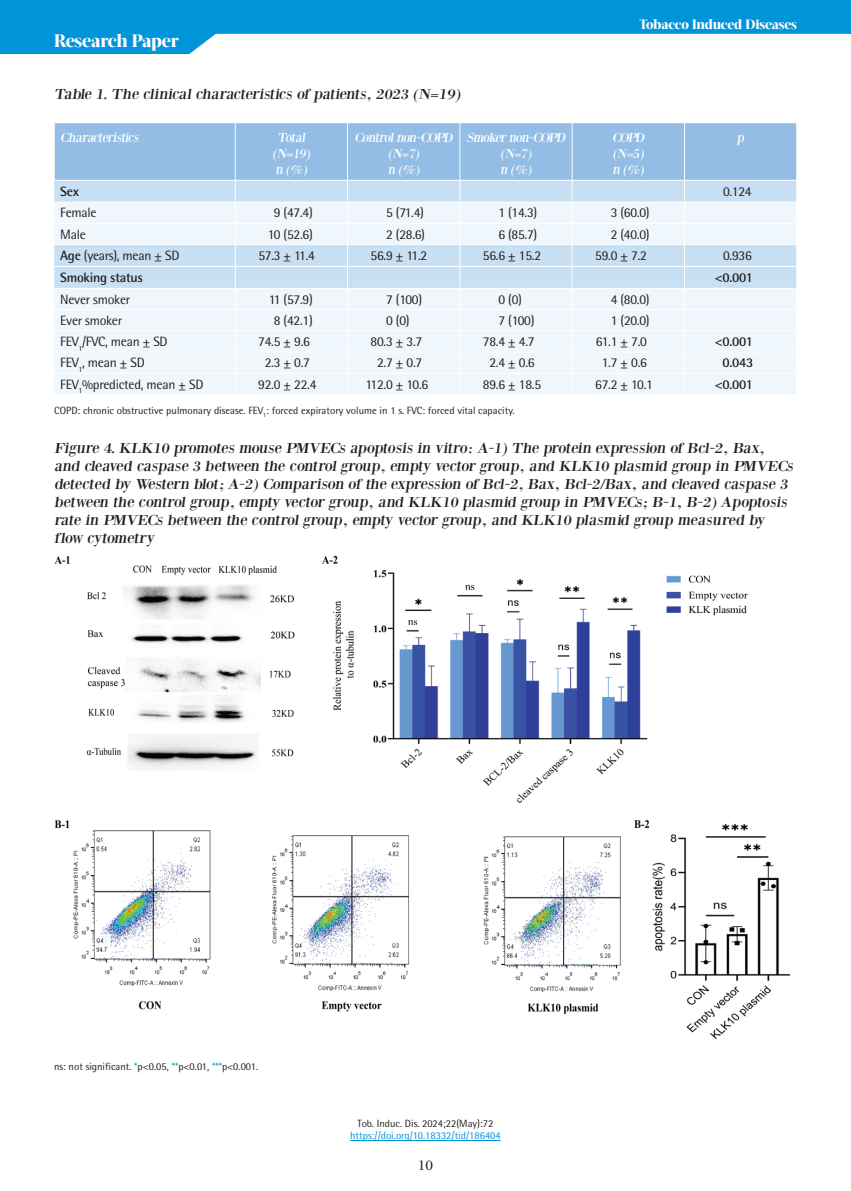
<style>
.page{position:relative;width:851px;height:1191px;background:#fff}
.page>*{position:absolute;margin:0;border:0;box-sizing:border-box;transform-origin:0 0}
.t1{font:800 18px "Acta Display W04";letter-spacing:-.01em;color:#fff}
.t2{font:15px/18px "Bodoni XT";color:#231f20;scale:1.1 1}
.t3{font:15px "PF Bodoni Text";color:#231f20}
.t4{font:13.5px "Rotis Semi Sans Hel";letter-spacing:-.02em;color:#231f20}
.t5{font:13.5px/16.2px "Bodoni XT";color:#fff;text-align:center}
.t6{font:700 13.5px "Rotis Semi Sans Hel";letter-spacing:-.02em;color:#231f20}
.t7{font:800 13.5px "Acta Display W04";letter-spacing:-.01em;color:#fff}
.t8{font:10.5px "Rotis Semi Sans Hel";color:#231f20}
.t9{font:10.5px "Rotis Semi Sans Hel";color:#0095d9}
.s1{font-weight:700}
.s2{color:#0095d9}
</style>
<div class="page">
<svg style="left:0;top:0;width:850px;height:54px;fill:#0095d9"></svg>
<hr style="left:350px;top:1140px;width:150px;height:1px;background:#0095d9">
<img style="left:54px;top:555px;width:736px;height:484px">
<div style="left:55px;top:123px;width:741px;height:57px;background:#93bde5"></div>
<div style="left:54px;top:181px;width:742px;height:21px;background:#c7e0f3"></div>
<svg style="left:54px;top:203px;width:742px;height:191px;fill:#f0f7fc"></svg>
<hr style="left:235px;top:123px;width:1px;height:57px;background:#fff">
<hr style="left:347px;top:123px;width:1px;height:57px;background:#fff">
<hr style="left:459px;top:123px;width:1px;height:57px;background:#fff">
<hr style="left:572px;top:123px;width:1px;height:57px;background:#fff">
<hr style="left:684px;top:123px;width:1px;height:57px;background:#fff">
<hr style="left:54px;top:223px;width:181px;height:1px;background:#fff">
<hr style="left:235px;top:223px;width:112px;height:1px;background:#fff">
<hr style="left:347px;top:223px;width:113px;height:1px;background:#fff">
<hr style="left:460px;top:223px;width:112px;height:1px;background:#fff">
<hr style="left:572px;top:223px;width:112px;height:1px;background:#fff">
<hr style="left:684px;top:223px;width:112px;height:1px;background:#fff">
<hr style="left:54px;top:309px;width:181px;height:1px;background:#fff">
<hr style="left:235px;top:309px;width:112px;height:1px;background:#fff">
<hr style="left:347px;top:309px;width:113px;height:1px;background:#fff">
<hr style="left:460px;top:309px;width:112px;height:1px;background:#fff">
<hr style="left:572px;top:309px;width:112px;height:1px;background:#fff">
<hr style="left:684px;top:309px;width:112px;height:1px;background:#fff">
<hr style="left:54px;top:330px;width:181px;height:1px;background:#fff">
<hr style="left:235px;top:330px;width:112px;height:1px;background:#fff">
<hr style="left:347px;top:330px;width:113px;height:1px;background:#fff">
<hr style="left:460px;top:330px;width:112px;height:1px;background:#fff">
<hr style="left:572px;top:330px;width:112px;height:1px;background:#fff">
<hr style="left:684px;top:330px;width:112px;height:1px;background:#fff">
<hr style="left:54px;top:352px;width:181px;height:1px;background:#fff">
<hr style="left:235px;top:352px;width:112px;height:1px;background:#fff">
<hr style="left:347px;top:352px;width:113px;height:1px;background:#fff">
<hr style="left:460px;top:352px;width:112px;height:1px;background:#fff">
<hr style="left:572px;top:352px;width:112px;height:1px;background:#fff">
<hr style="left:684px;top:352px;width:112px;height:1px;background:#fff">
<hr style="left:54px;top:373px;width:181px;height:1px;background:#fff">
<hr style="left:235px;top:373px;width:112px;height:1px;background:#fff">
<svg style="left:235px;top:181px;width:1px;height:213px"></svg>
<hr style="left:347px;top:373px;width:113px;height:1px;background:#fff">
<svg style="left:347px;top:181px;width:1px;height:213px"></svg>
<hr style="left:460px;top:373px;width:112px;height:1px;background:#fff">
<svg style="left:459px;top:181px;width:1px;height:213px"></svg>
<hr style="left:572px;top:373px;width:112px;height:1px;background:#fff">
<svg style="left:572px;top:181px;width:1px;height:213px"></svg>
<hr style="left:684px;top:373px;width:112px;height:1px;background:#fff">
<svg style="left:684px;top:181px;width:1px;height:213px"></svg>
<hr style="left:235px;top:202px;width:112px;height:1px;background:#fff">
<hr style="left:347px;top:202px;width:113px;height:1px;background:#fff">
<hr style="left:572px;top:202px;width:112px;height:1px;background:#fff">
<hr style="left:684px;top:202px;width:112px;height:1px;background:#fff">
<hr style="left:54px;top:288px;width:181px;height:1px;background:#fff">
<hr style="left:235px;top:288px;width:112px;height:1px;background:#fff">
<hr style="left:347px;top:288px;width:113px;height:1px;background:#fff">
<hr style="left:460px;top:288px;width:112px;height:1px;background:#fff">
<hr style="left:572px;top:288px;width:112px;height:1px;background:#fff">
<hr style="left:684px;top:288px;width:112px;height:1px;background:#fff">
<hr style="left:54px;top:244px;width:181px;height:1px;background:#fff">
<hr style="left:235px;top:244px;width:112px;height:1px;background:#fff">
<hr style="left:347px;top:244px;width:113px;height:1px;background:#fff">
<hr style="left:460px;top:244px;width:112px;height:1px;background:#fff">
<hr style="left:572px;top:244px;width:112px;height:1px;background:#fff">
<hr style="left:684px;top:244px;width:112px;height:1px;background:#fff">
<svg style="left:796px;top:181px;width:1px;height:107px"></svg>
<hr style="left:54px;top:266px;width:181px;height:1px;background:#fff">
<hr style="left:235px;top:266px;width:112px;height:1px;background:#fff">
<hr style="left:347px;top:266px;width:113px;height:1px;background:#fff">
<hr style="left:460px;top:266px;width:112px;height:1px;background:#fff">
<hr style="left:572px;top:266px;width:112px;height:1px;background:#fff">
<hr style="left:684px;top:266px;width:112px;height:1px;background:#fff">
<p class="t1" style="left:54px;top:30px;width:126px">Research Paper</p>
<p class="t7" style="left:639px;top:17px;width:159px">Tobacco Induced Diseases</p>
<p class="t2" style="left:54px;top:85px;width:373px">Table 1. The clinical characteristics of patients, 2023 (N=19)</p>
<p class="t5" style="left:60px;top:129px;width:82px">Characteristics</p>
<p class="t5" style="left:272px;top:129px;width:41px">Total (N=19) n (%)</p>
<p class="t5" style="left:354px;top:129px;width:102px">Controlnon-COPD (N=7)<br>n (%)</p>
<p class="t5" style="left:466px;top:129px;width:103px">Smoker non-COPD (N=7)<br>n (%)</p>
<p class="t5" style="left:612px;top:129px;width:36px;text-align:justify">COPD (N=5) n (%)</p>
<p class="t5" style="left:736px;top:129px;width:11px">p</p>
<p class="t6" style="left:60px;top:183px;width:20px">Sex</p>
<p class="t4" style="left:722px;top:183px;width:30px">0.124</p>
<p class="t4" style="left:60px;top:205px;width:38px">Female</p>
<p class="t4" style="left:274px;top:205px;width:40px">9 (47.4)</p>
<p class="t4" style="left:386px;top:205px;width:39px">5 (71.4)</p>
<p class="t4" style="left:498px;top:205px;width:40px">1 (14.3)</p>
<p class="t4" style="left:610px;top:205px;width:40px">3 (60.0)</p>
<p class="t4" style="left:60px;top:226px;width:27px">Male</p>
<p class="t4" style="left:268px;top:226px;width:46px">10 (52.6)</p>
<p class="t4" style="left:386px;top:226px;width:40px">2 (28.6)</p>
<p class="t4" style="left:498px;top:226px;width:40px">6 (85.7)</p>
<p class="t4" style="left:610px;top:226px;width:40px">2 (40.0)</p>
<p class="t4" style="left:60px;top:248px;width:121px"><span class="s1">Age</span> (years), mean ± SD</p>
<p class="t4" style="left:258px;top:248px;width:58px">57.3 ± 11.4</p>
<p class="t4" style="left:370px;top:248px;width:58px">56.9 ± 11.2</p>
<p class="t4" style="left:483px;top:248px;width:60px">56.6 ± 15.2</p>
<p class="t4" style="left:595px;top:248px;width:53px">59.0 ± 7.2</p>
<p class="t4" style="left:723px;top:248px;width:30px">0.936</p>
<p class="t6" style="left:60px;top:269px;width:84px">Smoking status</p>
<p class="t6" style="left:714px;top:269px;width:40px">&lt;0.001</p>
<p class="t4" style="left:60px;top:291px;width:72px">Never smoker</p>
<p class="t4" style="left:269px;top:291px;width:45px">11 (57.9)</p>
<p class="t4" style="left:386px;top:291px;width:37px">7 (100)</p>
<p class="t4" style="left:498px;top:291px;width:25px">0 (0)</p>
<p class="t4" style="left:610px;top:291px;width:40px">4 (80.0)</p>
<p class="t4" style="left:60px;top:312px;width:63px">Ever smoker</p>
<p class="t4" style="left:274px;top:312px;width:40px">8 (42.1)</p>
<p class="t4" style="left:386px;top:312px;width:25px">0 (0)</p>
<p class="t4" style="left:498px;top:312px;width:37px">7 (100)</p>
<p class="t4" style="left:610px;top:312px;width:40px">1 (20.0)</p>
<p class="t4" style="left:60px;top:333px;width:109px">FEV<sub>1</sub>/FVC, mean ± SD</p>
<p class="t4" style="left:258px;top:333px;width:53px">74.5 ± 9.6</p>
<p class="t4" style="left:370px;top:333px;width:53px">80.3 ± 3.7</p>
<p class="t4" style="left:483px;top:333px;width:53px">78.4 ± 4.7</p>
<p class="t4" style="left:595px;top:333px;width:53px">61.1 ± 7.0</p>
<p class="t6" style="left:714px;top:333px;width:40px">&lt;0.001</p>
<p class="t4" style="left:60px;top:355px;width:86px">FEV<sub>1</sub>, mean ± SD</p>
<p class="t4" style="left:265px;top:355px;width:47px">2.3 ± 0.7</p>
<p class="t4" style="left:377px;top:355px;width:47px">2.7 ± 0.7</p>
<p class="t4" style="left:489px;top:355px;width:47px">2.4 ± 0.6</p>
<p class="t4" style="left:601px;top:355px;width:47px">1.7 ± 0.6</p>
<p class="t6" style="left:722px;top:354px;width:32px">0.043</p>
<p class="t4" style="left:60px;top:376px;width:145px">FEV<sub>1</sub>%predicted, mean ± SD</p>
<p class="t4" style="left:258px;top:376px;width:60px">92.0 ± 22.4</p>
<p class="t4" style="left:365px;top:376px;width:64px">112.0 ± 10.6</p>
<p class="t4" style="left:483px;top:376px;width:60px">89.6 ± 18.5</p>
<p class="t4" style="left:595px;top:376px;width:59px">67.2 ± 10.1</p>
<p class="t6" style="left:714px;top:376px;width:40px">&lt;0.001</p>
<p class="t8" style="left:54px;top:404px;width:462px">COPD: chronic obstructive pulmonary disease. FEV<sub>1</sub>: forced expiratory volume in 1 s. FVC: forced vital capacity.</p>
<p class="t2" style="left:54px;top:438px;width:675px">Figure 4. KLK10 promotes mouse PMVECs apoptosis in vitro: A-1) The protein expression of Bcl-2, Bax, and cleaved caspase 3 between the control group, empty vector group, and KLK10 plasmid group in PMVECs detected by Western blot; A-2) Comparison of the expression of Bcl-2, Bax, Bcl-2/Bax, and cleaved caspase 3 between the control group, empty vector group, and KLK10 plasmid group in PMVECs; B-1, B-2) Apoptosis rate in PMVECs between the control group, empty vector group, and KLK10 plasmid group measured by flow cytometry</p>
<p class="t8" style="left:54px;top:1060px;width:206px">ns: not significant. <span class="s2">*</span>p&lt;0.05, <span class="s2">**</span>p&lt;0.01, <span class="s2">***</span>p&lt;0.001.</p>
<p class="t8" style="left:357px;top:1116px;width:137px">Tob. Induc. Dis. 2024;22(May):72</p>
<p class="t9" style="left:350px;top:1129px;width:152px">https://doi.org/10.18332/tid/186404</p>
<p class="t3" style="left:418px;top:1156px;width:17px">10</p>
</div>
